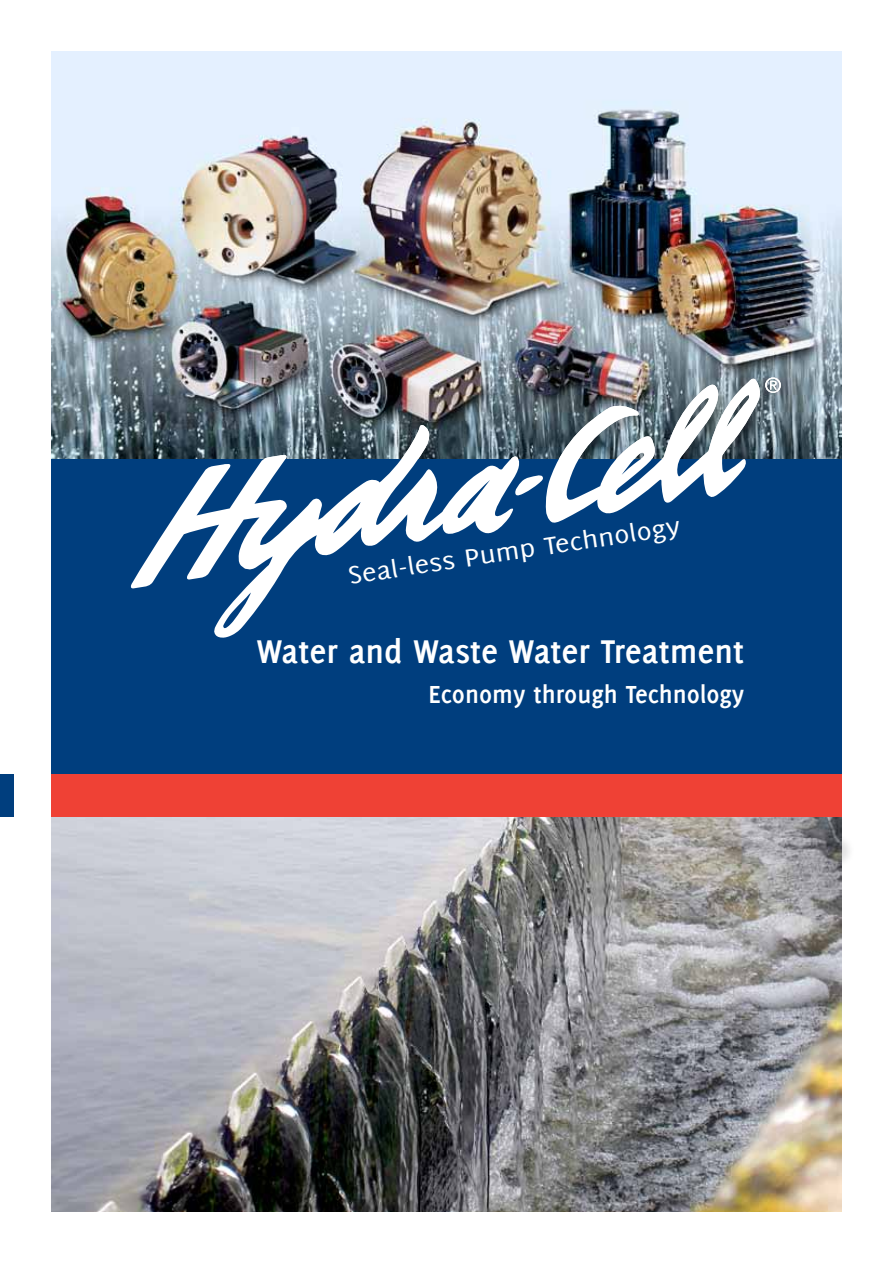
<style>
.page{position:relative;width:893px;height:1263px;background:#fff}
.page>*{position:absolute;margin:0;border:0;box-sizing:border-box;transform-origin:0 0}
.t1{font:700 36px "Delicious";color:#fff}
.t2{font:700 27px "Delicious";color:#fff}
.t3{font:27px "Delicious";color:#fff;scale:1.16 1}
</style>
<div class="page">
<img style="left:51px;top:51px;width:791px;height:408px">
<div style="left:128px;top:374px;width:665px;height:276px;background:#000;opacity:.3"></div>
<img style="left:51px;top:816px;width:791px;height:396px">
<div style="left:51px;top:459px;width:791px;height:357px;background:#003e7e"></div>
<div style="left:51px;top:773px;width:791px;height:43px;background:#ef4135"></div>
<div style="left:0;top:773px;width:13px;height:43px;background:#003e7e"></div>
<svg style="left:129px;top:425px;width:385px;height:213px"></svg>
<svg style="left:514px;top:377px;width:267px;height:146px"></svg>
<p class="t3" style="left:346px;top:559px;width:290px;rotate:-8deg">Seal-less Pump Technology</p>
<p class="t1" style="left:257px;top:630px;width:489px">Water and Waste Water Treatment</p>
<p class="t2" style="left:429px;top:679px;width:317px">Economy through Technology</p>
</div>
